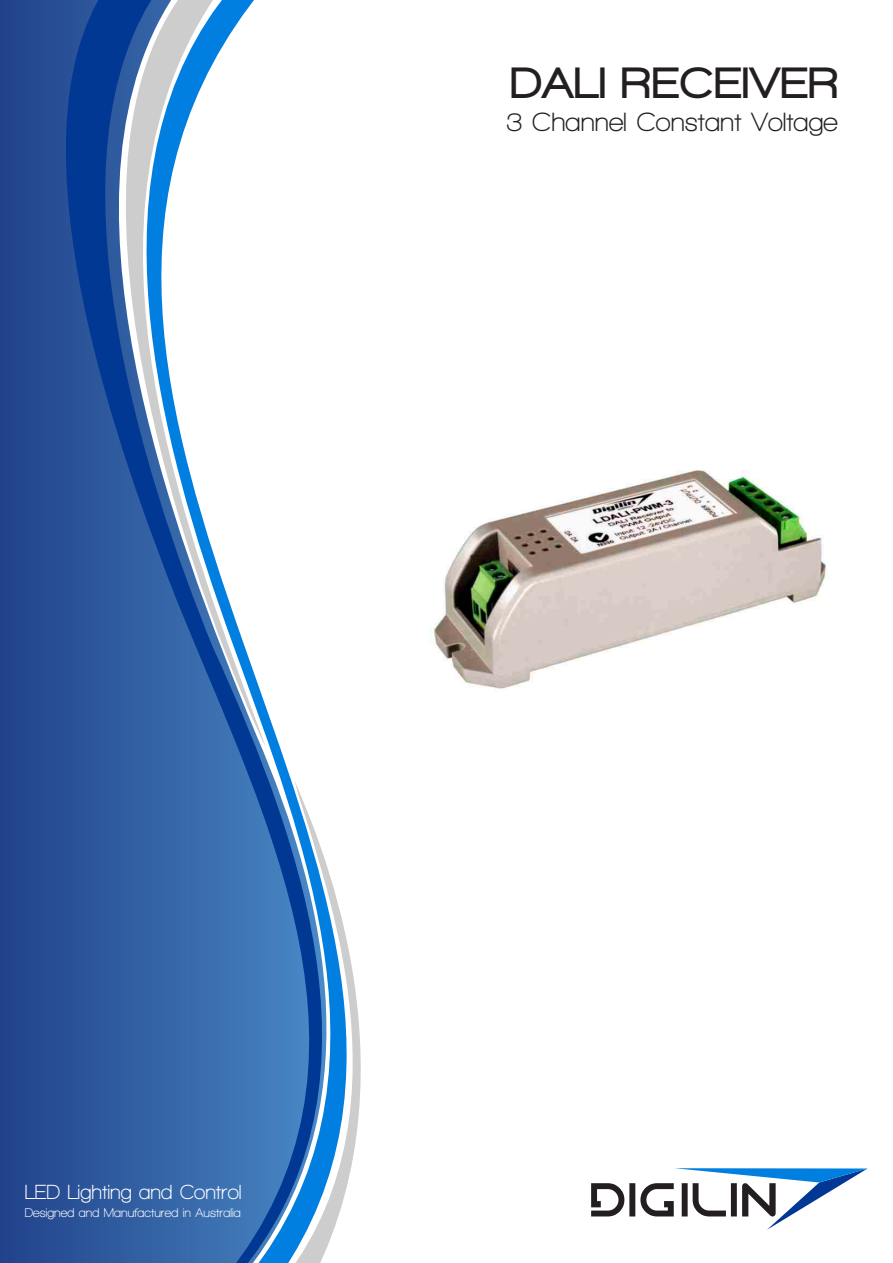
<style>
.page{position:relative;width:893px;height:1263px;background:#fff}
.page>*{position:absolute;margin:0;border:0;box-sizing:border-box;transform-origin:0 0}
.t1{font:900 45px "Walkway";letter-spacing:.05em;color:#231f20}
.t2{font:700 27px "Walkway";color:#231f20}
.t3{font:700 20.85px "Walkway";color:#fff}
.t4{font:700 12.9px "Walkway";color:#fff}
</style>
<div class="page">
<img style="left:429px;top:470px;width:397px;height:219px">
<div style="left:4px;top:0;width:79px;height:1263px;background:#264b93"></div>
<svg style="left:83px;top:0;width:278px;height:1263px"></svg>
<svg style="left:591px;top:1168px;width:276px;height:62px"></svg>
<h1 class="t1" style="left:511px;top:59px;width:328px">DALI RECEIVER</h1>
<h2 class="t2" style="left:507px;top:107px;width:333px">3 Channel Constant Voltage</h2>
<h3 class="t3" style="left:25px;top:1181px;width:218px">LED Lighting and Control</h3>
<p class="t4" style="left:25px;top:1205px;width:218px">Designed and Manufactured in Australia</p>
</div>
